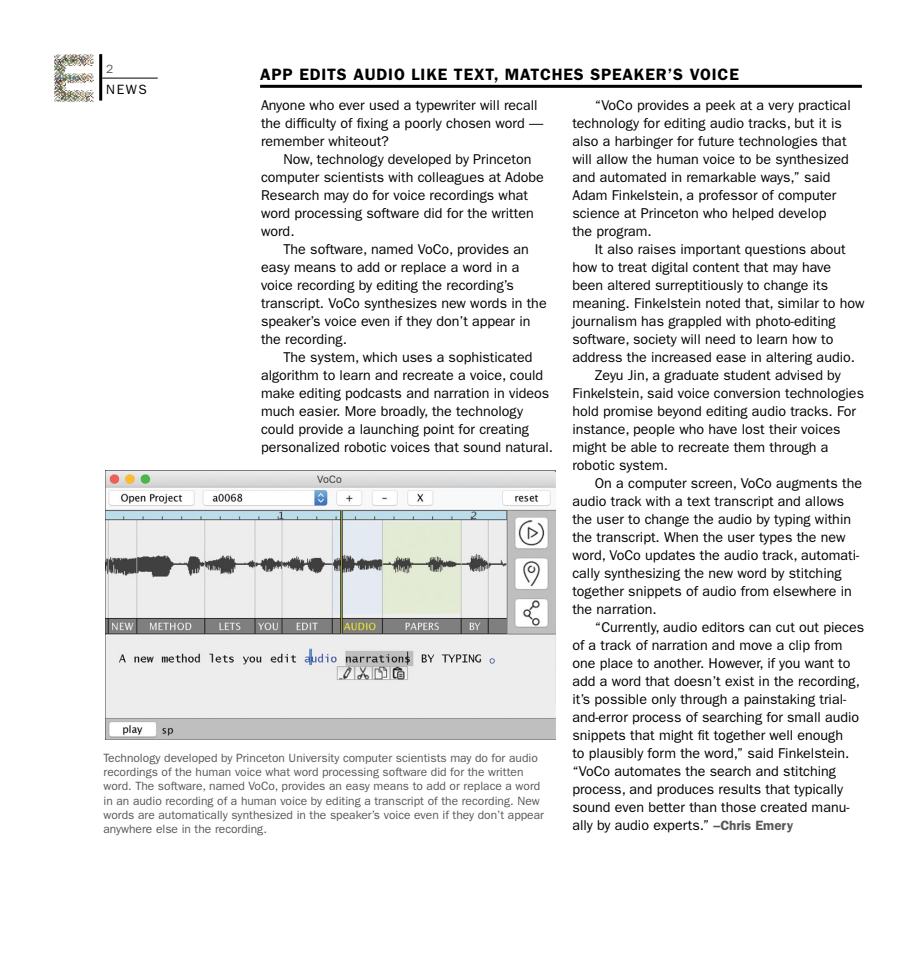
<style>
.page{position:relative;width:918px;height:972px;background:#fff}
.page>*{position:absolute;margin:0;border:0;box-sizing:border-box;transform-origin:0 0}
.t1{font:600 16.5px "ITC Franklin Gothic Std";letter-spacing:.05em;color:#000}
.t2{font:14.25px/18px "ITC Franklin Gothic Std";color:#000}
.t3{font:13.5px "ITC Franklin Gothic Std";color:#000}
.captions{font:12px/14.2px "ITC Franklin Gothic Std";color:#58585b}
.s1{font-weight:600;font-size:13.5px;color:#58585b}
</style>
<div class="page">
<img style="left:106px;top:470px;width:449px;height:270px">
<hr style="left:99px;top:56px;width:3px;height:43px;background:#000">
<hr style="left:102px;top:78px;width:56px;height:1px;background:#000">
<img style="left:54px;top:54px;width:40px;height:48px">
<hr style="left:260px;top:85px;width:602px;height:3px;background:#000">
<p class="captions" style="left:106px;top:61px;width:9px">2</p>
<p class="t3" style="left:106px;top:81px;width:42px">NEWS</p>
<p class="t1" style="left:260px;top:65px;width:480px">APP EDITS AUDIO LIKE TEXT, MATCHES SPEAKER’S VOICE</p>
<p class="t2" style="left:261px;top:96px;width:284px">Anyone who ever used a typewriter will recall the difficulty of fixing a poorly chosen word — remember whiteout?</p>
<p class="t2" style="left:261px;top:150px;width:285px;text-indent:23px">Now, technology developed by Princeton computer scientists with colleagues at Adobe Research may do for voice recordings what word processing software did for the written word.</p>
<p class="t2" style="left:261px;top:240px;width:287px;text-indent:23px">The software, named VoCo, provides an easy means to add or replace a word in a voice recording by editing the recording’s transcript. VoCo synthesizes new words in the speaker’s voice even if they don’t appear in the recording.</p>
<p class="t2" style="left:261px;top:348px;width:294px;text-indent:23px">The system, which uses a sophisticated algorithm to learn and recreate a voice, could make editing podcasts and narration in videos much easier. More broadly, the technology could provide a launching point for creating personalized robotic voices that sound natural.</p>
<p class="captions" style="left:104px;top:751px;width:442px">Technology developed by Princeton University computer scientists may do for audio recordings of the human voice what word processing software did for the written word. The software, named VoCo, provides an easy means to add or replace a word in an audio recording of a human voice by editing a transcript of the recording. New words are automatically synthesized in the speaker’s voice even if they don’t appear anywhere else in the recording.</p>
<p class="t2" style="left:572px;top:96px;width:280px;text-indent:23px">“VoCo provides a peek at a very practical technology for editing audio tracks, but it is also a harbinger for future technologies that will allow the human voice to be synthesized and automated in remarkable ways,” said Adam Finkelstein, a professor of computer science at Princeton who helped develop<br>the program.</p>
<p class="t2" style="left:572px;top:240px;width:294px;text-indent:23px">It also raises important questions about how to treat digital content that may have been altered surreptitiously to change its meaning. Finkelstein noted that, similar to how journalism has grappled with photo-editing software, society will need to learn how to address the increased ease in altering audio.</p>
<p class="t2" style="left:572px;top:366px;width:293px;text-indent:23px">Zeyu Jin, a graduate student advised by Finkelstein, said voice conversion technologies hold promise beyond editing audio tracks. For instance, people who have lost their voices might be able to recreate them through a robotic system.</p>
<p class="t2" style="left:572px;top:474px;width:291px;text-indent:23px">On a computer screen, VoCo augments the audio track with a text transcript and allows the user to change the audio by typing within the transcript. When the user types the new word, VoCo updates the audio track, automati&shy;cally synthesizing the new word by stitching together snippets of audio from elsewhere in the narration.</p>
<p class="t2" style="left:572px;top:618px;width:293px;text-indent:23px">“Currently, audio editors can cut out pieces of a track of narration and move a clip from one place to another. However, if you want to add a word that doesn’t exist in the recording, it’s possible only through a painstaking trial&shy;and-error process of searching for small audio snippets that might fit together well enough<br>to plausibly form the word,” said Finkelstein. “VoCo automates the search and stitching process, and produces results that typically sound even better than those created manu&shy;ally by audio experts.” <span class="s1">–Chris Emery</span></p>
</div>
